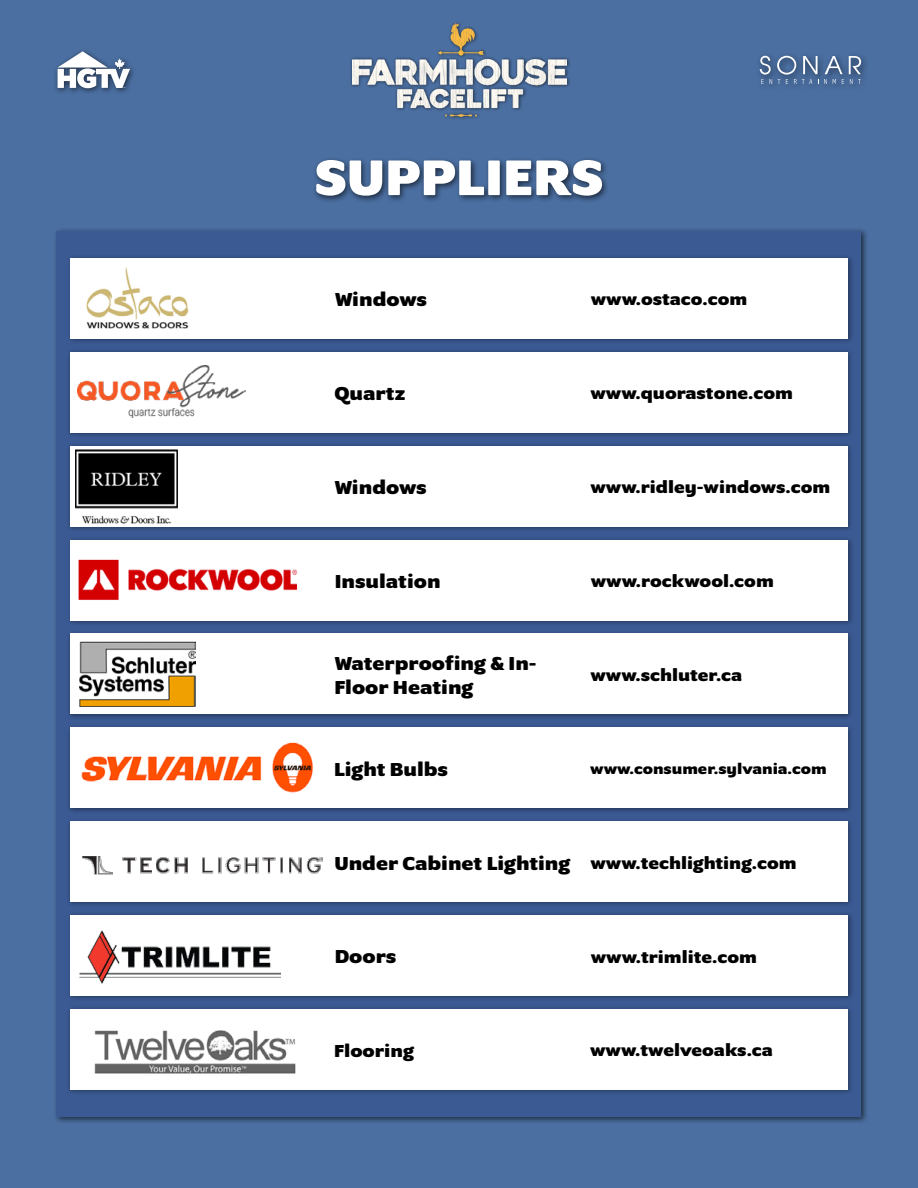
<style>
.page{position:relative;width:918px;height:1188px;background:#4b6fa1}
.page>*{position:absolute;margin:0;border:0;box-sizing:border-box;transform-origin:0 0}
.t1{font:700 54px "Program OT";color:#fff;scale:1.2 1}
.t2{font:700 20.25px/24.3px "Program OT";color:#000;scale:1.2 1}
.t3{font:700 18.75px "Program OT";color:#000;scale:1.2 1}
.t4{font:700 18px "Program OT";color:#000;scale:1.2 1}
.t5{font:700 15.75px "Program OT";color:#000;scale:1.2 1}
.s1{font-size:18px}
</style>
<div class="page">
<div style="left:53px;top:228px;width:816px;height:896px;background:#000;opacity:.59"></div>
<div style="left:57px;top:231px;width:804px;height:886px;background:#3b5a93"></div>
<div style="left:312px;top:157px;width:297px;height:46px;background:#000;opacity:.59"></div>
<div style="left:54px;top:48px;width:83px;height:48px;background:#000;opacity:.59"></div>
<svg style="left:58px;top:51px;width:72px;height:37px"></svg>
<div style="left:350px;top:21px;width:221px;height:99px;background:#000;opacity:.59"></div>
<img style="left:352px;top:23px;width:215px;height:93px">
<div style="left:756px;top:52px;width:113px;height:40px;background:#496c9d"></div>
<svg style="left:760px;top:56px;width:101px;height:28px"></svg>
<div style="left:66px;top:724px;width:787px;height:90px;background:#000;opacity:.4"></div>
<div style="left:70px;top:728px;width:777px;height:80px;background:#fff"></div>
<img style="left:81px;top:742px;width:232px;height:51px">
<div style="left:67px;top:818px;width:787px;height:89px;background:#000;opacity:.4"></div>
<div style="left:70px;top:822px;width:778px;height:80px;background:#fff"></div>
<img style="left:82px;top:856px;width:241px;height:19px">
<div style="left:67px;top:630px;width:787px;height:90px;background:#000;opacity:.4"></div>
<div style="left:70px;top:634px;width:778px;height:80px;background:#fff"></div>
<img style="left:79px;top:641px;width:117px;height:66px">
<div style="left:67px;top:536px;width:787px;height:90px;background:#000;opacity:.4"></div>
<div style="left:71px;top:540px;width:777px;height:80px;background:#fff"></div>
<img style="left:78px;top:559px;width:219px;height:41px">
<div style="left:67px;top:255px;width:787px;height:89px;background:#000;opacity:.4"></div>
<div style="left:71px;top:258px;width:777px;height:80px;background:#fff"></div>
<img style="left:86px;top:267px;width:103px;height:62px">
<div style="left:67px;top:442px;width:787px;height:90px;background:#000;opacity:.4"></div>
<div style="left:70px;top:446px;width:778px;height:80px;background:#fff"></div>
<img style="left:75px;top:449px;width:103px;height:75px">
<div style="left:67px;top:349px;width:787px;height:89px;background:#000;opacity:.4"></div>
<div style="left:70px;top:352px;width:778px;height:80px;background:#fff"></div>
<img style="left:77px;top:365px;width:168px;height:52px">
<div style="left:66px;top:1006px;width:787px;height:89px;background:#000;opacity:.4"></div>
<div style="left:70px;top:1009px;width:777px;height:81px;background:#fff"></div>
<img style="left:94px;top:1030px;width:202px;height:44px">
<div style="left:67px;top:912px;width:787px;height:89px;background:#000;opacity:.4"></div>
<div style="left:71px;top:916px;width:777px;height:80px;background:#fff"></div>
<img style="left:80px;top:930px;width:200px;height:54px">
<h1 class="t1" style="left:315px;top:147px;width:242px">SUPPLIERS</h1>
<p class="t2" style="left:335px;top:287px;width:78px">Windows</p>
<p class="t4" style="left:591px;top:289px;width:132px">www.ostaco.com</p>
<p class="t2" style="left:334px;top:381px;width:61px">Quartz</p>
<p class="t4" style="left:590px;top:383px;width:170px">www.quorastone.com</p>
<p class="t2" style="left:334px;top:475px;width:78px">Windows</p>
<p class="t4" style="left:590px;top:477px;width:201px">www.ridley-windows.com</p>
<p class="t2" style="left:335px;top:569px;width:90px">Insulation</p>
<p class="t4" style="left:591px;top:571px;width:154px">www.rockwool.com</p>
<p class="t2" style="left:334px;top:651px;width:170px">Waterproofing &amp; In-<br>Floor Heating</p>
<p class="t4" style="left:590px;top:665px;width:128px">www.schluter.ca</p>
<p class="t2" style="left:334px;top:757px;width:97px">Light Bulbs</p>
<p class="t5" style="left:590px;top:760px;width:199px">www.consumer.sylvania.com</p>
<p class="t2" style="left:334px;top:851px;width:387px">Under Cabinet Lighting <span class="s1">www.techlighting.com</span></p>
<p class="t2" style="left:335px;top:944px;width:53px">Doors</p>
<p class="t4" style="left:591px;top:946px;width:140px">www.trimlite.com</p>
<p class="t3" style="left:334px;top:1040px;width:68px">Flooring</p>
<p class="t4" style="left:590px;top:1040px;width:154px">www.twelveoaks.ca</p>
</div>
